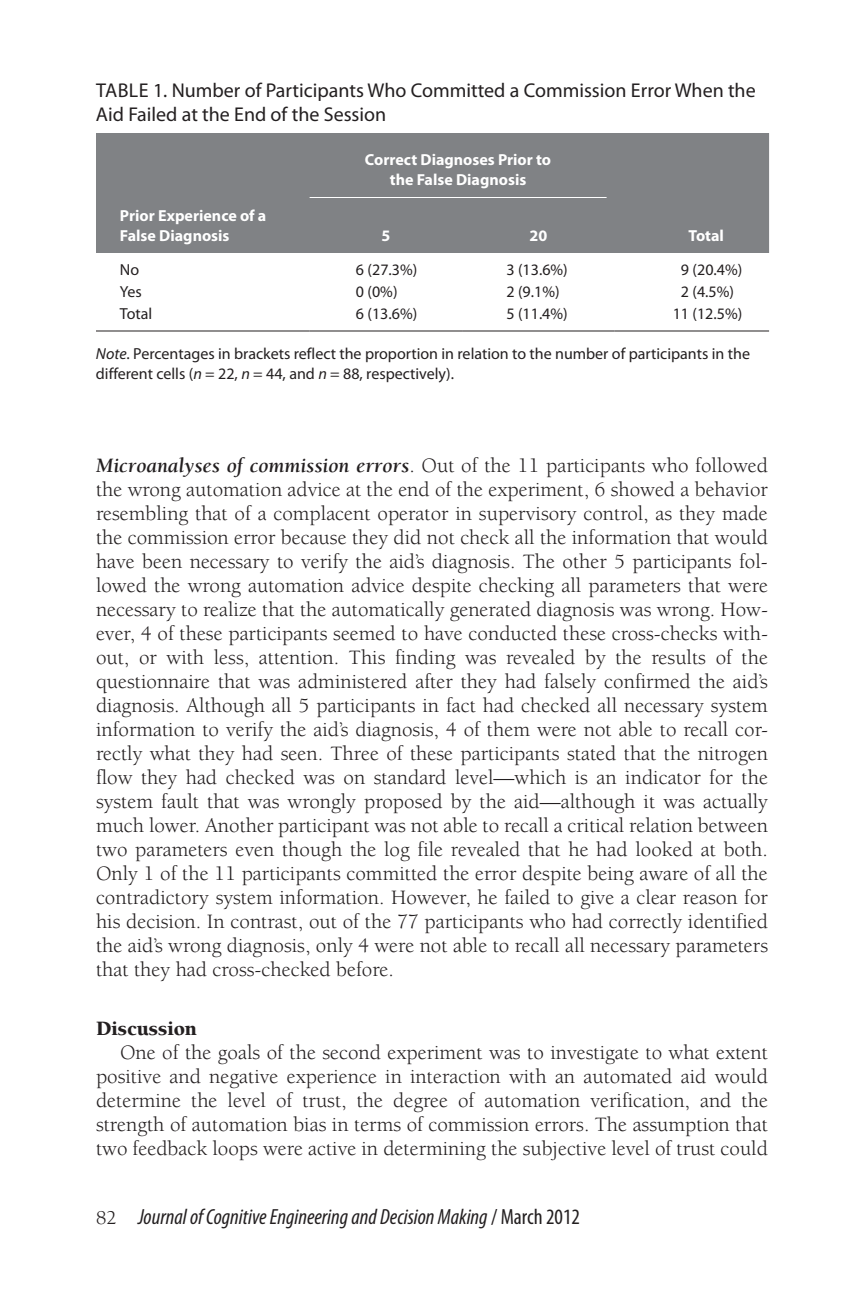
<style>
.page{position:relative;width:864px;height:1296px;background:#fff}
.page>*{position:absolute;margin:0;border:0;box-sizing:border-box;transform-origin:0 0}
.t1{font:italic condensed 22px "Myriad Pro";color:#231f20}
.t2{font:21px/24px "Berkeley";color:#231f20;text-align:justify}
.t3{font:900 21px "Berkeley";color:#231f20}
.t4{font:20px/24px "Myriad Pro";color:#231f20}
.t5{font:16px/20px "Myriad Pro";color:#231f20}
.t6{font:700 16px/20px "Myriad Pro";color:#fff;text-align:center}
.s1{font-style:italic}
.s2{font-weight:700;font-style:italic}
.s3{font-family:"Berkeley";font-style:normal;font-stretch:normal;font-size:20px}
.s4{font-style:normal}
</style>
<div class="page">
<div style="left:96px;top:133px;width:673px;height:120px;background:#808285"></div>
<hr style="left:96px;top:330px;width:214px;height:1px;background:#231f20">
<hr style="left:310px;top:330px;width:152px;height:1px;background:#231f20">
<hr style="left:462px;top:330px;width:153px;height:1px;background:#231f20">
<hr style="left:615px;top:330px;width:154px;height:1px;background:#231f20">
<hr style="left:310px;top:197px;width:297px;height:1px;background:#fff">
<p class="t4" style="left:96px;top:78px;width:661px">Tab le 1. Number of Participants Who Committed a Commission Error When the<br>Aid Failed at the End of the Session</p>
<p class="t6" style="left:365px;top:149px;width:188px">Correct Diagnoses Prior to the False Diagnosis</p>
<p class="t6" style="left:120px;top:205px;width:148px;text-align:left">Prior Experience of a<br>False Diagnosis</p>
<p class="t6" style="left:381px;top:225px;width:10px">5</p>
<p class="t6" style="left:529px;top:225px;width:19px">20</p>
<p class="t6" style="left:689px;top:225px;width:37px">Total</p>
<p class="t5" style="left:120px;top:259px;width:21px">No</p>
<p class="t5" style="left:356px;top:259px;width:63px">6 (27.3%)</p>
<p class="t5" style="left:506px;top:259px;width:63px">3 (13.6%)</p>
<p class="t5" style="left:681px;top:259px;width:63px">9 (20.4%)</p>
<p class="t5" style="left:120px;top:281px;width:23px">Yes</p>
<p class="t5" style="left:356px;top:281px;width:43px">0 (0%)</p>
<p class="t5" style="left:506px;top:281px;width:55px">2 (9.1%)</p>
<p class="t5" style="left:681px;top:281px;width:55px">2 (4.5%)</p>
<p class="t5" style="left:120px;top:303px;width:34px">Total</p>
<p class="t5" style="left:356px;top:303px;width:63px">6 (13.6%)</p>
<p class="t5" style="left:506px;top:303px;width:63px">5 (11.4%)</p>
<p class="t5" style="left:673px;top:303px;width:71px">11 (12.5%)</p>
<p class="t5" style="left:96px;top:344px;width:656px"><span class="s1">Note</span>. Percentages in brackets reflect the proportion in relation to the number of participants in the different cells (<span class="s1">n</span> = 22, <span class="s1">n</span> = 44, and <span class="s1">n</span> = 88, respectively).</p>
<p class="t2" style="left:96px;top:453px;width:674px"><span class="s2">Microanalyses of commission errors</span>. Out of the 11 participants who followed the wrong automation advice at the end of the experiment, 6 showed a behavior resembling that of a complacent operator in supervisory control, as they made the commission error because they did not check all the information that would have been necessary to verify the aid’s diagnosis. The other 5 participants fol&shy;lowed the wrong automation advice despite checking all parameters that were necessary to realize that the automatically generated diagnosis was wrong. How&shy;ever, 4 of these participants seemed to have conducted these cross-checks with&shy;out, or with less, attention. This finding was revealed by the results of the questionnaire that was administered after they had falsely confirmed the aid’s diagnosis. Although all 5 participants in fact had checked all necessary system information to verify the aid’s diagnosis, 4 of them were not able to recall cor&shy;rectly what they had seen. Three of these participants stated that the nitrogen flow they had checked was on standard level—which is an indicator for the system fault that was wrongly proposed by the aid—although it was actually much lower. Another participant was not able to recall a critical relation between two parameters even though the log file revealed that he had looked at both.<br>Only 1 of the 11 participants committed the error despite being aware of all the contradictory system information. However, he failed to give a clear reason for his decision. In contrast, out of the 77 participants who had correctly identified the aid’s wrong diagnosis, only 4 were not able to recall all necessary parameters that they had cross-checked before.</p>
<p class="t3" style="left:96px;top:1017px;width:103px">Discussion</p>
<p class="t2" style="left:96px;top:1040px;width:674px;text-indent:24px">One of the goals of the second experiment was to investigate to what extent positive and negative experience in interaction with an automated aid would determine the level of trust, the degree of automation verification, and the strength of automation bias in terms of commission errors. The assumption that two feedback loops were active in determining the subjective level of trust could</p>
<p class="t1" style="left:96px;top:1203px;width:485px"><span class="s3">82</span> Journal of Cognitive Engineering and Decision Making <span class="s4">/ March 2012</span></p>
</div>
